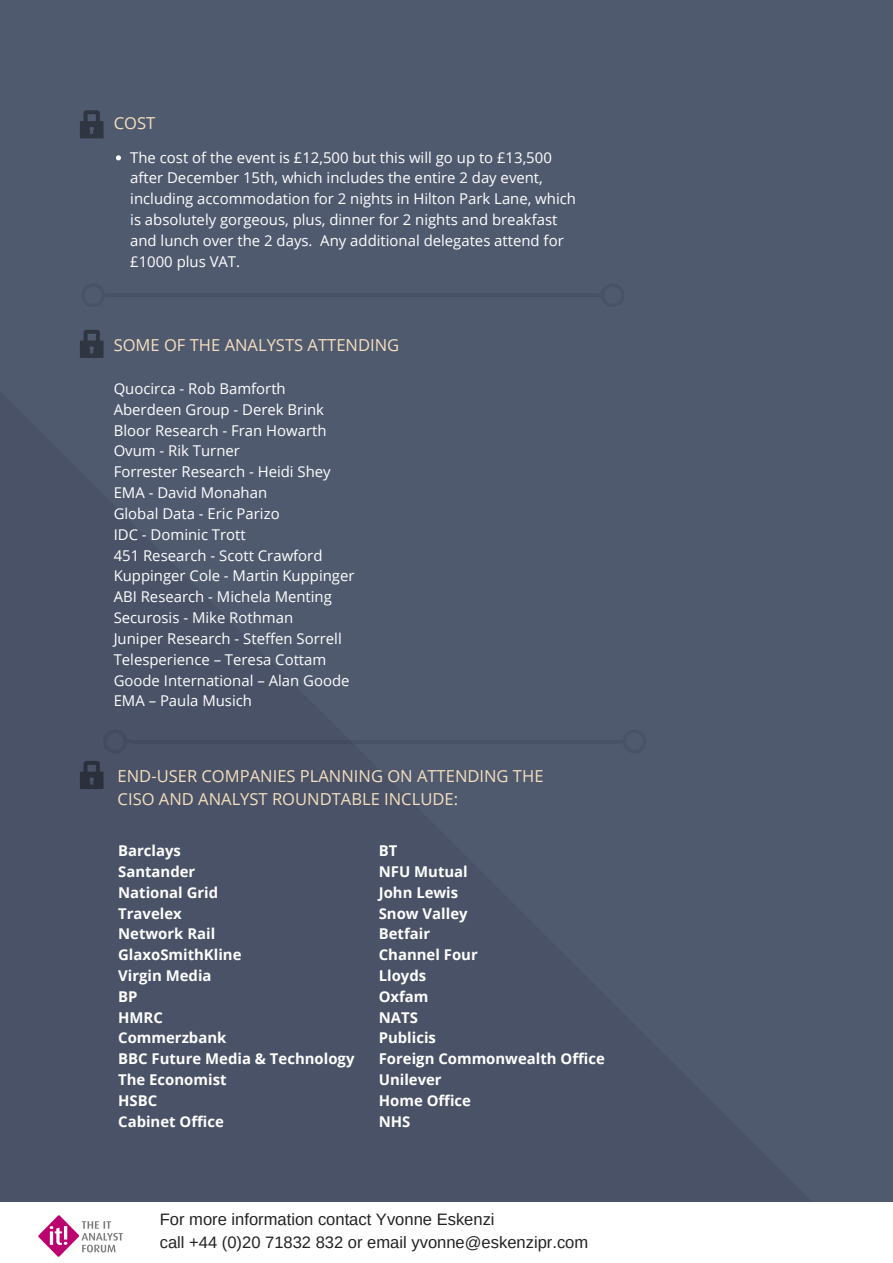
<style>
.page{position:relative;width:893px;height:1263px;background:#fff}
.page>*{position:absolute;margin:0;border:0;box-sizing:border-box;transform-origin:0 0}
.t1{font:16.58px/23.1px "Open Sans";color:#f5dfbe}
.t2{font:16.58px/23.1px "Arimo";color:#222}
.t3{font:14.92px/20.9px "Open Sans";color:#fff}
.t4{font:700 14.92px/20.9px "Open Sans";color:#fff}
</style>
<div class="page">
<div style="left:0;top:0;width:893px;height:1202px;background:#505a6f"></div>
<img style="left:38px;top:1215px;width:85px;height:42px">
<svg style="left:116px;top:155px;width:5px;height:5px"></svg>
<svg style="left:80px;top:110px;width:24px;height:28px"></svg>
<svg style="left:80px;top:330px;width:24px;height:28px"></svg>
<hr style="left:109px;top:293px;width:486px;height:4px;background:#495266">
<hr style="left:131px;top:740px;width:486px;height:3px;background:#000">
<svg style="left:103px;top:729px;width:29px;height:24px"></svg>
<svg style="left:80px;top:761px;width:24px;height:28px"></svg>
<p class="t1" style="left:114px;top:111px;width:43px">COST</p>
<p class="t3" style="left:130px;top:146px;width:447px">The cost of the event is £12,500 but this will go up to £13,500 after December 15th, which includes the entire 2 day event, including accommodation for 2 nights in Hilton Park Lane, which is absolutely gorgeous, plus, dinner for 2 nights and breakfast and lunch over the 2 days. Any additional delegates attend for £1000 plus VAT.</p>
<p class="t1" style="left:114px;top:333px;width:287px">SOME OF THE ANALYSTS ATTENDING</p>
<p class="t3" style="left:114px;top:378px;width:242px">Quocirca - Rob Bamforth<br>Aberdeen Group - Derek Brink<br>Bloor Research - Fran Howarth<br>Ovum - Rik Turner<br>Forrester Research - Heidi Shey<br>EMA - David Monahan<br>Global Data - Eric Parizo<br>IDC - Dominic Trott<br>451 Research - Scott Crawford<br>Kuppinger Cole - Martin Kuppinger<br>ABI Research - Michela Menting<br>Securosis - Mike Rothman<br>Juniper Research - Steffen Sorrell<br>Telesperience – Teresa Cottam<br>Goode International – Alan Goode<br>EMA – Paula Musich</p>
<p class="t1" style="left:118px;top:764px;width:427px">END-USER COMPANIES PLANNING ON ATTENDING THE<br>CISO AND ANALYST ROUNDTABLE INCLUDE:</p>
<p class="t4" style="left:118px;top:840px;width:238px">Barclays<br>Santander<br>National Grid<br>Travelex<br>Network Rail<br>GlaxoSmithKline<br>Virgin Media<br>BP<br>HMRC<br>Commerzbank<br>BBC Future Media &amp; Technology<br>The Economist<br>HSBC<br>Cabinet Office</p>
<p class="t4" style="left:379px;top:840px;width:228px">BT<br>NFU Mutual<br>John Lewis<br>Snow Valley<br>Betfair<br>Channel Four<br>Lloyds<br>Oxfam<br>NATS<br>Publicis<br>Foreign Commonwealth Office<br>Unilever<br>Home Office<br>NHS</p>
<p class="t2" style="left:160px;top:1208px;width:430px">For more information contact Yvonne Eskenzi<br>call +44 (0)20 71832 832 or email yvonne@eskenzipr.com</p>
</div>
